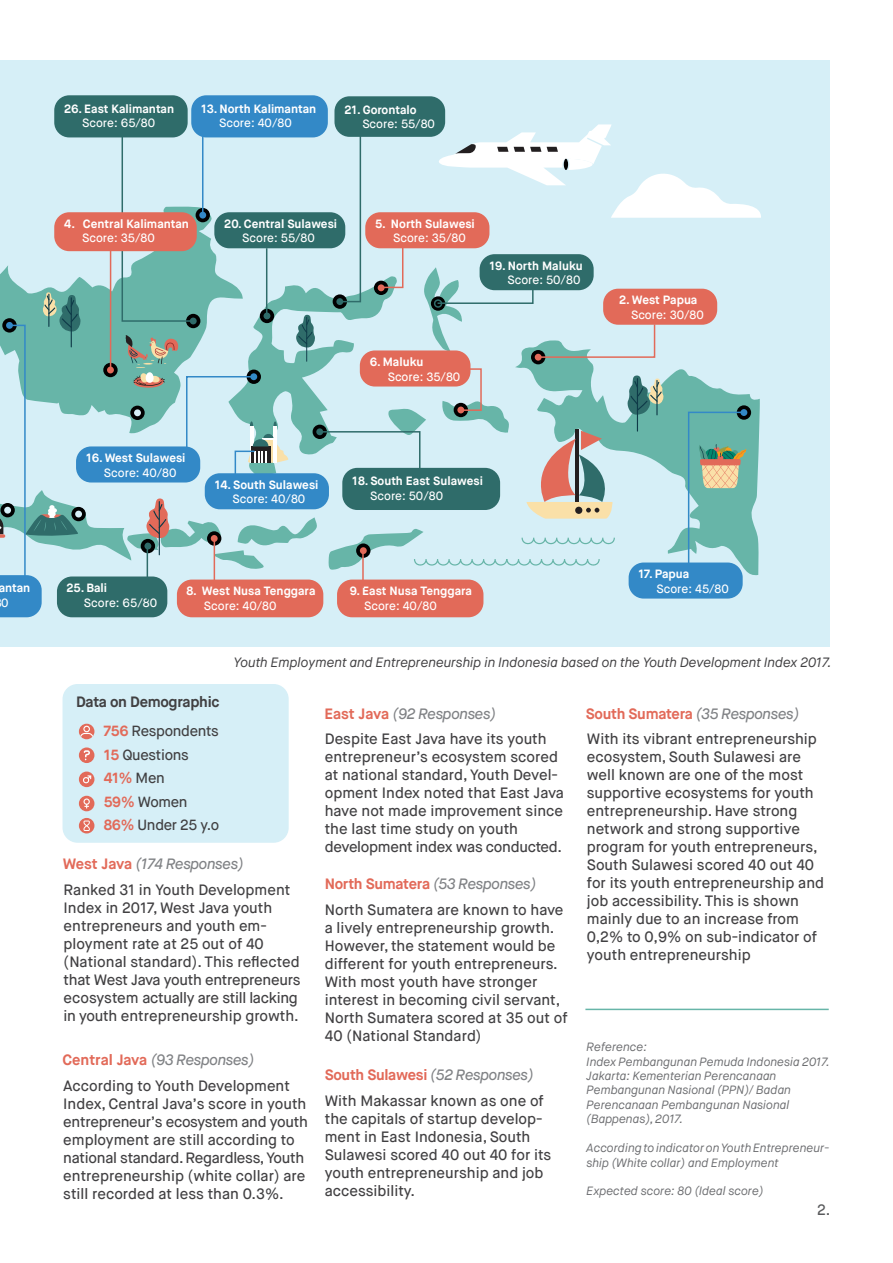
<style>
.page{position:relative;width:893px;height:1263px;background:#fff}
.page>*{position:absolute;margin:0;border:0;box-sizing:border-box;transform-origin:0 0}
.t1{font:500 15px/18px "Maison Neue";color:#414042}
.t2{font:700 15px "Maison Neue";letter-spacing:-.02em;color:#414042}
.t3{font:500 15px "Maison Neue";color:#58595b}
.t4{font:500 14.7px/23.5px "Maison Neue";letter-spacing:-.02em;color:#414042}
.t5{font:italic 13.5px "Maison Neue";color:#414042}
.t6{font:italic 12px/14.4px "Maison Neue";color:#6d6e71}
.t7{font:700 12px "Maison Neue";color:#fff}
.t8{font:500 12px "Maison Neue";color:#fff}
.s1{font-weight:700;color:#e26a59}
.s2{font-style:italic;color:#808285}
</style>
<div class="page">
<div style="left:63px;top:684px;width:226px;height:159px;background:#d6eff7;border-radius:15px"></div>
<div style="left:0;top:61px;width:830px;height:586px;background:#d6eff7"></div>
<hr style="left:585px;top:1009px;width:244px;height:1px;background:#67b5a8">
<div style="left:191px;top:95px;width:137px;height:42px;background:#3389c7;border-radius:15px"></div>
<div style="left:334px;top:96px;width:111px;height:41px;background:#2f6c6a;border-radius:15px"></div>
<div style="left:54px;top:95px;width:134px;height:42px;background:#2f6c6a;border-radius:15px"></div>
<svg style="left:0;top:124px;width:761px;height:493px"></svg>
<svg style="left:71px;top:507px;width:15px;height:14px"></svg>
<div style="left:75px;top:511px;width:7px;height:6px;background:#d6eff7;border-radius:50%"></div>
<svg style="left:0;top:503px;width:15px;height:14px"></svg>
<div style="left:4px;top:507px;width:7px;height:7px;background:#d6eff7;border-radius:50%"></div>
<svg style="left:79px;top:771px;width:15px;height:16px"></svg>
<svg style="left:83px;top:775px;width:8px;height:9px"></svg>
<div style="left:79px;top:796px;width:15px;height:15px;background:#e26a59;border-radius:50%"></div>
<svg style="left:84px;top:798px;width:6px;height:10px"></svg>
<div style="left:79px;top:747px;width:15px;height:16px;background:#e26a59;border-radius:50%"></div>
<svg style="left:84px;top:750px;width:6px;height:10px"></svg>
<div style="left:79px;top:818px;width:15px;height:15px;background:#e26a59;border-radius:50%"></div>
<svg style="left:84px;top:820px;width:6px;height:11px"></svg>
<svg style="left:79px;top:724px;width:15px;height:15px"></svg>
<svg style="left:80px;top:726px;width:13px;height:11px"></svg>
<p class="t7" style="left:64px;top:101px;width:111px">26. East Kalimantan</p>
<p class="t8" style="left:82px;top:115px;width:75px">Score: 65/80</p>
<p class="t7" style="left:201px;top:101px;width:117px">13. North Kalimantan</p>
<p class="t8" style="left:219px;top:115px;width:74px">Score: 40/80</p>
<p class="t7" style="left:344px;top:102px;width:74px">21. Gorontalo</p>
<p class="t8" style="left:362px;top:117px;width:74px">Score: 55/80</p>
<p class="t7" style="left:-1px;top:581px;width:33px">antan</p>
<p class="t8" style="left:1px;top:595px;width:9px">0</p>
<p class="t7" style="left:64px;top:216px;width:126px">4. Central Kalimantan</p>
<p class="t8" style="left:82px;top:230px;width:74px">Score: 35/80</p>
<p class="t7" style="left:224px;top:216px;width:114px">20. Central Sulawesi</p>
<p class="t8" style="left:242px;top:231px;width:74px">Score: 55/80</p>
<p class="t7" style="left:375px;top:216px;width:101px">5. North Sulawesi</p>
<p class="t8" style="left:393px;top:231px;width:74px">Score: 35/80</p>
<p class="t7" style="left:490px;top:258px;width:95px">19. North Maluku</p>
<p class="t8" style="left:507px;top:273px;width:74px">Score: 50/80</p>
<p class="t7" style="left:619px;top:293px;width:80px">2. West Papua</p>
<p class="t8" style="left:631px;top:307px;width:74px">Score: 30/80</p>
<p class="t7" style="left:370px;top:354px;width:55px">6. Maluku</p>
<p class="t8" style="left:388px;top:369px;width:74px">Score: 35/80</p>
<p class="t7" style="left:86px;top:450px;width:101px">16. West Sulawesi</p>
<p class="t8" style="left:104px;top:465px;width:74px">Score: 40/80</p>
<p class="t7" style="left:215px;top:477px;width:105px">14. South Sulawesi</p>
<p class="t8" style="left:233px;top:492px;width:74px">Score: 40/80</p>
<p class="t7" style="left:352px;top:473px;width:132px">18. South East Sulawesi</p>
<p class="t8" style="left:370px;top:488px;width:74px">Score: 50/80</p>
<p class="t7" style="left:67px;top:580px;width:42px">25. Bali</p>
<p class="t8" style="left:84px;top:595px;width:75px">Score: 65/80</p>
<p class="t7" style="left:187px;top:583px;width:131px">8. West Nusa Tenggara</p>
<p class="t8" style="left:204px;top:598px;width:74px">Score: 40/80</p>
<p class="t7" style="left:350px;top:583px;width:124px">9. East Nusa Tenggara</p>
<p class="t8" style="left:364px;top:598px;width:74px">Score: 40/80</p>
<p class="t7" style="left:639px;top:566px;width:52px">17. Papua</p>
<p class="t8" style="left:656px;top:581px;width:74px">Score: 45/80</p>
<p class="t5" style="left:234px;top:654px;width:599px">Youth Employment and Entrepreneurship in Indonesia based on the Youth Development Index 2017.</p>
<p class="t2" style="left:76px;top:692px;width:145px">Data on Demographic</p>
<p class="t4" style="left:104px;top:719px;width:117px"><span class="s1">756</span> Respondents<br><span class="s1">15</span> Questions<br><span class="s1">41%</span> Men<br><span class="s1">59%</span> Women<br><span class="s1">86%</span> Under 25 y.o</p>
<p class="t1" style="left:63px;top:851px;width:229px;line-height:26px"><span class="s1">West Java</span> <span class="s2">(174 Responses)<br></span>Ranked 31 in Youth Development</p>
<p class="t1" style="left:64px;top:899px;width:238px">Index in 2017, West Java youth entrepreneurs and youth em&shy;ployment rate at 25 out of 40 (National standard). This reflected that West Java youth entrepreneurs ecosystem actually are still lacking in youth entrepreneurship growth.</p>
<p class="t1" style="left:62px;top:1047px;width:229px;line-height:26px"><span class="s1">Central Java</span> <span class="s2">(93 Responses)<br></span>According to Youth Development</p>
<p class="t1" style="left:63px;top:1095px;width:246px">Index, Central Java’s score in youth entrepreneur’s ecosystem and youth employment are still according to national standard. Regardless, Youth entrepreneurship (white collar) are still recorded at less than 0.3%.</p>
<p class="t1" style="left:324px;top:701px;width:224px;line-height:25.5px"><span class="s1">East Java</span> <span class="s2">(92 Responses)<br></span>Despite East Java have its youth</p>
<p class="t1" style="left:325px;top:748px;width:241px">entrepreneur’s ecosystem scored at national standard, Youth Devel&shy;opment Index noted that East Java have not made improvement since the last time study on youth development index was conducted.</p>
<p class="t1" style="left:325px;top:871px;width:240px;line-height:26px"><span class="s1">North Sumatera</span> <span class="s2">(53 Responses)<br></span>North Sumatera are known to have</p>
<p class="t1" style="left:325px;top:919px;width:244px">a lively entrepreneurship growth.<br>However, the statement would be different for youth entrepreneurs.<br>With most youth have stronger interest in becoming civil servant,<br>North Sumatera scored at 35 out of<br>40 (National Standard)</p>
<p class="t1" style="left:325px;top:1062px;width:220px;line-height:26px"><span class="s1">South Sulawesi</span> <span class="s2">(52 Responses)<br></span>With Makassar known as one of</p>
<p class="t1" style="left:325px;top:1110px;width:228px">the capitals of startup develop&shy;ment in East Indonesia, South<br>Sulawesi scored 40 out 40 for its youth entrepreneurship and job accessibility.</p>
<p class="t1" style="left:586px;top:701px;width:232px;line-height:25.5px"><span class="s1">South Sumatera</span> <span class="s2">(35 Responses)<br></span>With its vibrant entrepreneurship</p>
<p class="t1" style="left:587px;top:748px;width:239px">ecosystem, South Sulawesi are well known are one of the most supportive ecosystems for youth entrepreneurship. Have strong network and strong supportive program for youth entrepreneurs,<br>South Sulawesi scored 40 out 40 for its youth entrepreneurship and job accessibility. This is shown mainly due to an increase from<br>0,2% to 0,9% on sub-indicator of youth entrepreneurship</p>
<p class="t6" style="left:587px;top:1040px;width:245px">Reference:<br>Index Pembangunan Pemuda Indonesia 2017.<br>Jakarta: Kementerian Perencanaan<br>Pembangunan Nasional (PPN)/ Badan<br>Perencanaan Pembangunan Nasional (Bappenas), 2017.</p>
<p class="t6" style="left:587px;top:1141px;width:245px">According to indicator on Youth Entrepreneur&shy;ship (White collar) and Employment</p>
<p class="t6" style="left:587px;top:1184px;width:179px">Expected score: 80 (Ideal score)</p>
<p class="t3" style="left:817px;top:1200px;width:15px">2.</p>
</div>
